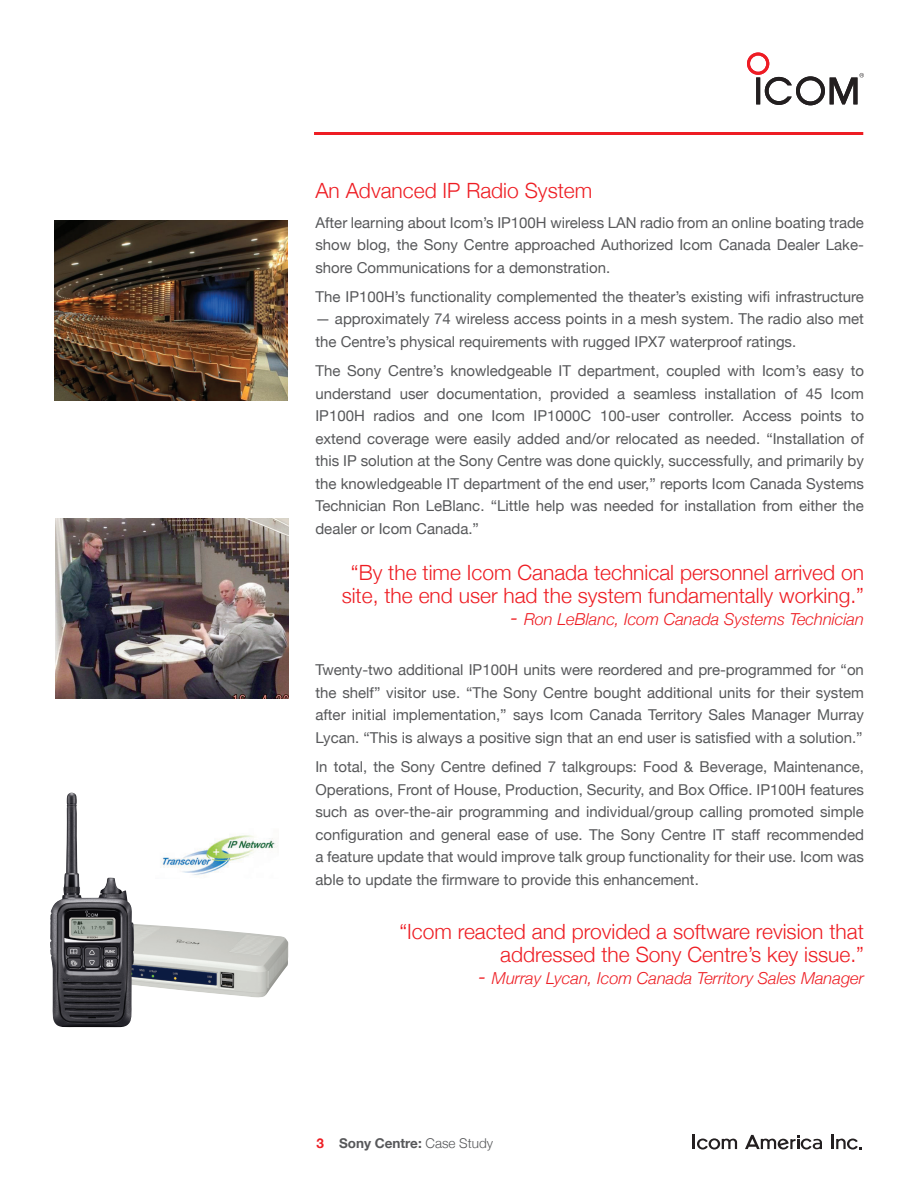
<style>
.page{position:relative;width:918px;height:1188px;background:#fff}
.page>*{position:absolute;margin:0;border:0;box-sizing:border-box;transform-origin:0 0}
.t1{font:300 21px/22.5px "Helvetica Neue";color:#ee1d23;text-align:center}
.t2{font:italic 300 16.5px "Helvetica Neue";color:#ee1d23}
.t3{font:15px/22.5px "Helvetica Neue";color:#57585a;text-align:justify}
.t4{font:700 13.5px "Helvetica Neue";color:#57585a}
.s1{font-size:21px}
.s2{color:#ee1d23}
.s3{font-weight:300}
</style>
<div class="page">
<svg style="left:747px;top:52px;width:117px;height:53px"></svg>
<hr style="left:831px;top:1135px;width:3px;height:14px;background:#231f20">
<svg style="left:693px;top:1135px;width:44px;height:15px"></svg>
<svg style="left:836px;top:1139px;width:25px;height:11px"></svg>
<svg style="left:745px;top:1135px;width:77px;height:15px"></svg>
<hr style="left:314px;top:132px;width:549px;height:3px;background:#ee1d23">
<img style="left:54px;top:220px;width:233px;height:180px">
<img style="left:55px;top:519px;width:233px;height:180px">
<img style="left:134px;top:924px;width:154px;height:74px">
<img style="left:50px;top:793px;width:84px;height:235px">
<img style="left:161px;top:835px;width:116px;height:40px">
<h1 class="t1" style="left:315px;top:178px;width:278px">An Advanced IP Radio System</h1>
<p class="t3" style="left:315px;top:212px;width:550px">After learning about Icom’s IP100H wireless LAN radio from an online boating trade show blog, the Sony Centre approached Authorized Icom Canada Dealer Lake&shy;shore Communications for a demonstration.</p>
<p class="t3" style="left:315px;top:286px;width:550px">The IP100H’s functionality complemented the theater’s existing wifi infrastructure</p>
<p class="t3" style="left:315px;top:309px;width:550px">— approximately 74 wireless access points in a mesh system. The radio also met the Centre’s physical requirements with rugged IPX7 waterproof ratings.</p>
<p class="t3" style="left:315px;top:360px;width:550px">The Sony Centre’s knowledgeable IT department, coupled with Icom’s easy to understand user documentation, provided a seamless installation of 45 Icom IP100H radios and one Icom IP1000C 100-user controller. Access points to extend coverage were easily added and/or relocated as needed. “Installation of this IP solution at the Sony Centre was done quickly, successfully, and primarily by the knowledgeable IT department of the end user,” reports Icom Canada Systems Technician Ron LeBlanc. “Little help was needed for installation from either the dealer or Icom Canada.”</p>
<h1 class="t1" style="left:342px;top:560px;width:524px">“By the time Icom Canada technical personnel arrived on site, the end user had the system fundamentally working.”</h1>
<p class="t2" style="left:511px;top:606px;width:355px"><span class="s1">-</span> Ron LeBlanc, Icom Canada Systems Technician</p>
<p class="t3" style="left:315px;top:660px;width:550px">Twenty-two additional IP100H units were reordered and pre-programmed for “on the shelf” visitor use. “The Sony Centre bought additional units for their system after initial implementation,” says Icom Canada Territory Sales Manager Murray Lycan. “This is always a positive sign that an end user is satisfied with a solution.”</p>
<p class="t3" style="left:315px;top:756px;width:550px">In total, the Sony Centre defined 7 talkgroups: Food &amp; Beverage, Maintenance, Operations, Front of House, Production, Security, and Box Office. IP100H features such as over-the-air programming and individual/group calling promoted simple configuration and general ease of use. The Sony Centre IT staff recommended a feature update that would improve talk group functionality for their use. Icom was able to update the firmware to provide this enhancement.</p>
<h1 class="t1" style="left:400px;top:919px;width:466px;text-align:right">“Icom reacted and provided a software revision that addressed the Sony Centre’s key issue.”</h1>
<p class="t2" style="left:478px;top:965px;width:387px"><span class="s1">-</span> Murray Lycan, Icom Canada Territory Sales Manager</p>
<p class="t4" style="left:316px;top:1133px;width:178px"><span class="s2">3</span> Sony Centre: <span class="s3">Case Study</span></p>
</div>
